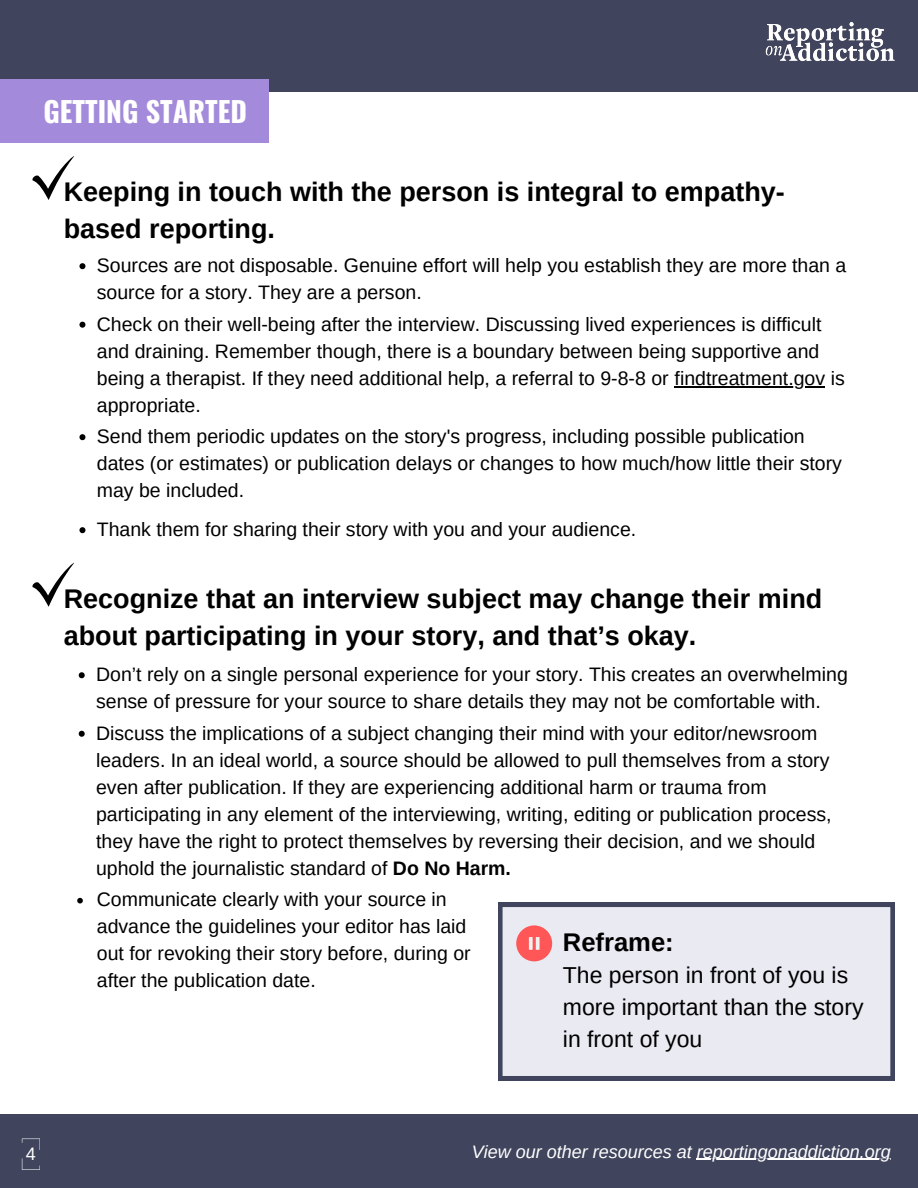
<style>
.page{position:relative;width:918px;height:1188px;background:#fff}
.page>*{position:absolute;margin:0;border:0;box-sizing:border-box;transform-origin:0 0}
.t1{font:700 28.2px "Oswald";color:#fff}
.t2{font:700 27px/37.2px "Arimo";color:#000}
.t3{font:700 25.5px "Arimo";color:#000}
.t4{font:22.95px/32.1px "Arimo";color:#000}
.t5{font:19.5px/27px "Arimo";color:#000}
.t6{font:italic 18px "Arimo";color:#fff}
.t7{font:18px "Arimo";color:#fff}
.s1{font-weight:700}
</style>
<div class="page">
<div style="left:0;top:1114px;width:918px;height:74px;background:#40445c"></div>
<hr style="left:697px;top:1159px;width:194px;height:1px;background:#fff">
<svg style="left:79px;top:263px;width:6px;height:6px"></svg>
<svg style="left:79px;top:322px;width:6px;height:6px"></svg>
<hr style="left:675px;top:386px;width:150px;height:2px;background:#000">
<svg style="left:79px;top:434px;width:6px;height:6px"></svg>
<svg style="left:79px;top:527px;width:6px;height:6px"></svg>
<svg style="left:22px;top:1139px;width:18px;height:31px"></svg>
<svg style="left:79px;top:672px;width:6px;height:6px"></svg>
<svg style="left:79px;top:731px;width:6px;height:6px"></svg>
<svg style="left:77px;top:898px;width:6px;height:5px"></svg>
<div style="left:0;top:0;width:918px;height:92px;background:#40445c"></div>
<div style="left:0;top:80px;width:269px;height:63px;background:#a38adb"></div>
<img style="left:765px;top:22px;width:129px;height:40px">
<svg style="left:32px;top:156px;width:42px;height:44px"></svg>
<svg style="left:32px;top:562px;width:42px;height:45px"></svg>
<svg style="left:498px;top:903px;width:397px;height:177px;background:#dddee7"></svg>
<div style="left:516px;top:925px;width:36px;height:36px;background:#ff5757;border-radius:50%"></div>
<svg style="left:529px;top:937px;width:4px;height:13px"></svg>
<svg style="left:536px;top:937px;width:4px;height:13px"></svg>
<p class="t1" style="left:44px;top:90px;width:205px">GETTING STARTED</p>
<p class="t2" style="left:64px;top:173px;width:723px">Keeping in touch with the person is integral to empathy&shy;based reporting.</p>
<p class="t5" style="left:97px;top:252px;width:751px">Sources are not disposable. Genuine effort will help you establish they are more than a source for a story. They are a person.</p>
<h2 class="t5" style="left:97px;top:310px;width:749px">Check on their well-being after the interview. Discussing lived experiences is difficult and draining. Remember though, there is a boundary between being supportive and being a therapist. If they need additional help, a referral to 9-8-8 or findtreatment.gov is</h2>
<p class="t5" style="left:97px;top:389px;width:709px;line-height:31.5px">appropriate.<br>Send them periodic updates on the story's progress, including possible publication</p>
<p class="t5" style="left:97px;top:450px;width:747px">dates (or estimates) or publication delays or changes to how much/how little their story may be included.</p>
<p class="t5" style="left:97px;top:516px;width:541px">Thank them for sharing their story with you and your audience.</p>
<p class="t2" style="left:64px;top:580px;width:760px">Recognize that an interview subject may change their mind about participating in your story, and that’s okay.</p>
<p class="t5" style="left:96px;top:661px;width:753px">Don’t rely on a single personal experience for your story. This creates an overwhelming sense of pressure for your source to share details they may not be comfortable with.</p>
<p class="t5" style="left:96px;top:719px;width:737px">Discuss the implications of a subject changing their mind with your editor/newsroom leaders. In an ideal world, a source should be allowed to pull themselves from a story even after publication. If they are experiencing additional harm or trauma from participating in any element of the interviewing, writing, editing or publication process, they have the right to protect themselves by reversing their decision, and we should uphold the journalistic standard of <span class="s1">Do No Harm.</span></p>
<h2 class="t5" style="left:97px;top:885px;width:375px">Communicate clearly with your source in advance the guidelines your editor has laid out for revoking their story before, during or after the publication date.</h2>
<h2 class="t3" style="left:563px;top:928px;width:112px">Reframe:</h2>
<h3 class="t4" style="left:563px;top:959px;width:302px">The person in front of you is more important than the story in front of you</h3>
<p class="t7" style="left:26px;top:1144px;width:12px">4</p>
<p class="t6" style="left:472px;top:1142px;width:421px">View our other resources at reportingonaddiction.org</p>
</div>
